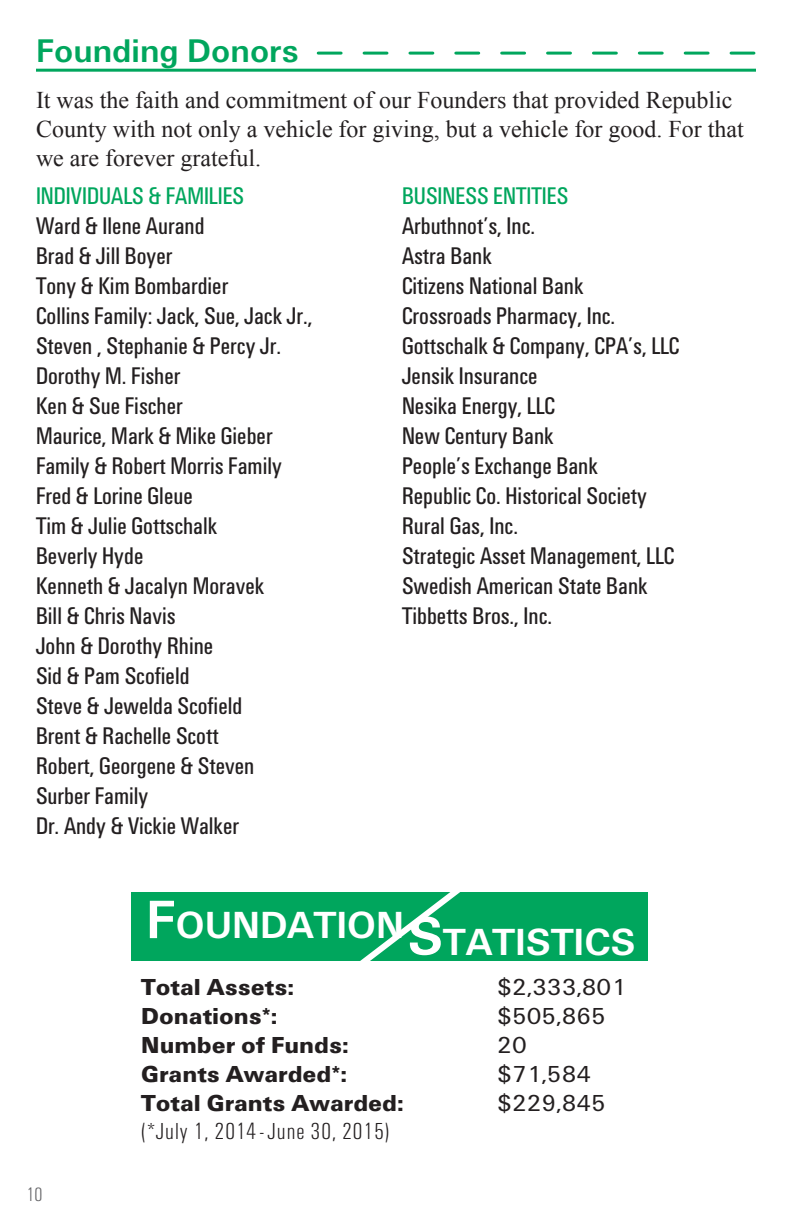
<style>
.page{position:relative;width:792px;height:1224px;background:#fff}
.page>*{position:absolute;margin:0;border:0;box-sizing:border-box;transform-origin:0 0}
.t1{font:700 39.2px "AHJ Unitus";color:#fff}
.t2{font:700 34px "AHJ Unitus";color:#00a65d}
.Heading-Road{font:25px "AHJ Unitus Cond";color:#231f20}
.Heading-Road-2{font:25px "AHJ Unitus Cond";color:#00a65d}
.t3{font:24px/28.8px "Times New Roman";color:#231f20}
.t4{font:800 24px "AHJ Unitus LH";color:#231f20}
.t5{font:24px "AHJ Unitus";color:#231f20}
.t6{font:300 24px "AHJ Unitus Cond LH";letter-spacing:.04em;color:#231f20}
.t7{font:300 20px "AHJ Unitus Cond LH";color:#636366}
.s1{font-size:56px}
</style>
<div class="page">
<svg style="left:318px;top:52px;width:436px;height:3px"></svg>
<hr style="left:36px;top:69px;width:720px;height:3px;background:#00a65d">
<div style="left:132px;top:892px;width:516px;height:69px;background:#00a65d"></div>
<svg style="left:360px;top:892px;width:100px;height:69px"></svg>
<p class="t2" style="left:36px;top:31px;width:264px">Founding Donors</p>
<p class="t3" style="left:36px;top:85px;width:709px">It was the faith and commitment of our Founders that provided Republic<br>County with not only a vehicle for giving, but a vehicle for good. For that we are forever grateful.</p>
<p class="Heading-Road-2" style="left:36px;top:182px;width:210px">INDIVIDUALS &amp; FAMILIES</p>
<p class="Heading-Road" style="left:36px;top:212px;width:170px">Ward &amp; Ilene Aurand</p>
<p class="Heading-Road" style="left:36px;top:242px;width:138px">Brad &amp; Jill Boyer</p>
<p class="Heading-Road" style="left:36px;top:272px;width:194px">Tony &amp; Kim Bombardier</p>
<p class="Heading-Road" style="left:36px;top:302px;width:278px">Collins Family: Jack, Sue, Jack Jr.,</p>
<p class="Heading-Road" style="left:36px;top:332px;width:247px">Steven , Stephanie &amp; Percy Jr.</p>
<p class="Heading-Road" style="left:36px;top:362px;width:146px">Dorothy M. Fisher</p>
<p class="Heading-Road" style="left:36px;top:392px;width:148px">Ken &amp; Sue Fischer</p>
<p class="Heading-Road" style="left:36px;top:422px;width:238px">Maurice, Mark &amp; Mike Gieber</p>
<p class="Heading-Road" style="left:36px;top:452px;width:247px">Family &amp; Robert Morris Family</p>
<p class="Heading-Road" style="left:36px;top:482px;width:158px">Fred &amp; Lorine Gleue</p>
<p class="Heading-Road" style="left:36px;top:512px;width:183px">Tim &amp; Julie Gottschalk</p>
<p class="Heading-Road" style="left:36px;top:542px;width:109px">Beverly Hyde</p>
<p class="Heading-Road" style="left:36px;top:572px;width:230px">Kenneth &amp; Jacalyn Moravek</p>
<p class="Heading-Road" style="left:36px;top:602px;width:141px">Bill &amp; Chris Navis</p>
<p class="Heading-Road" style="left:36px;top:632px;width:179px">John &amp; Dorothy Rhine</p>
<p class="Heading-Road" style="left:36px;top:662px;width:155px">Sid &amp; Pam Scofield</p>
<p class="Heading-Road" style="left:36px;top:692px;width:208px">Steve &amp; Jewelda Scofield</p>
<p class="Heading-Road" style="left:36px;top:722px;width:184px">Brent &amp; Rachelle Scott</p>
<p class="Heading-Road" style="left:36px;top:752px;width:220px">Robert, Georgene &amp; Steven</p>
<p class="Heading-Road" style="left:36px;top:782px;width:114px">Surber Family</p>
<p class="Heading-Road" style="left:36px;top:812px;width:205px">Dr. Andy &amp; Vickie Walker</p>
<p class="Heading-Road-2" style="left:402px;top:182px;width:168px">BUSINESS ENTITIES</p>
<p class="Heading-Road" style="left:402px;top:212px;width:135px">Arbuthnot’s, Inc.</p>
<p class="Heading-Road" style="left:402px;top:242px;width:91px">Astra Bank</p>
<p class="Heading-Road" style="left:402px;top:272px;width:183px">Citizens National Bank</p>
<p class="Heading-Road" style="left:402px;top:302px;width:215px">Crossroads Pharmacy, Inc.</p>
<p class="Heading-Road" style="left:402px;top:332px;width:279px">Gottschalk &amp; Company, CPA’s, LLC</p>
<p class="Heading-Road" style="left:402px;top:362px;width:137px">Jensik Insurance</p>
<p class="Heading-Road" style="left:402px;top:392px;width:155px">Nesika Energy, LLC</p>
<p class="Heading-Road" style="left:402px;top:422px;width:153px">New Century Bank</p>
<p class="Heading-Road" style="left:402px;top:452px;width:197px">People’s Exchange Bank</p>
<p class="Heading-Road" style="left:402px;top:482px;width:246px">Republic Co. Historical Society</p>
<p class="Heading-Road" style="left:402px;top:512px;width:118px">Rural Gas, Inc.</p>
<p class="Heading-Road" style="left:402px;top:542px;width:274px">Strategic Asset Management, LLC</p>
<p class="Heading-Road" style="left:402px;top:572px;width:247px">Swedish American State Bank</p>
<p class="Heading-Road" style="left:402px;top:602px;width:152px">Tibbetts Bros., Inc.</p>
<p class="t1" style="left:146px;top:903px;width:260px"><span class="s1">F</span>OUNDATION</p>
<p class="t1" style="left:407px;top:920px;width:226px"><span class="s1">S</span>TATISTICS</p>
<p class="t7" style="left:26px;top:1184px;width:18px">10</p>
<p class="t4" style="left:141px;top:974px;width:154px">Total Assets:</p>
<p class="t5" style="left:497px;top:974px;width:130px">$2,333,801</p>
<p class="t4" style="left:141px;top:1002px;width:138px">Donations*:</p>
<p class="t5" style="left:497px;top:1003px;width:110px">$505,865</p>
<p class="t4" style="left:141px;top:1031px;width:209px">Number of Funds:</p>
<p class="t5" style="left:497px;top:1032px;width:31px">20</p>
<p class="t4" style="left:141px;top:1060px;width:208px">Grants Awarded*:</p>
<p class="t5" style="left:497px;top:1060px;width:95px">$71,584</p>
<p class="t4" style="left:141px;top:1089px;width:264px">Total Grants Awarded:</p>
<p class="t5" style="left:497px;top:1089px;width:110px">$229,845</p>
<p class="t6" style="left:141px;top:1119px;width:250px">(*July 1, 2014 - June 30, 2015)</p>
</div>
